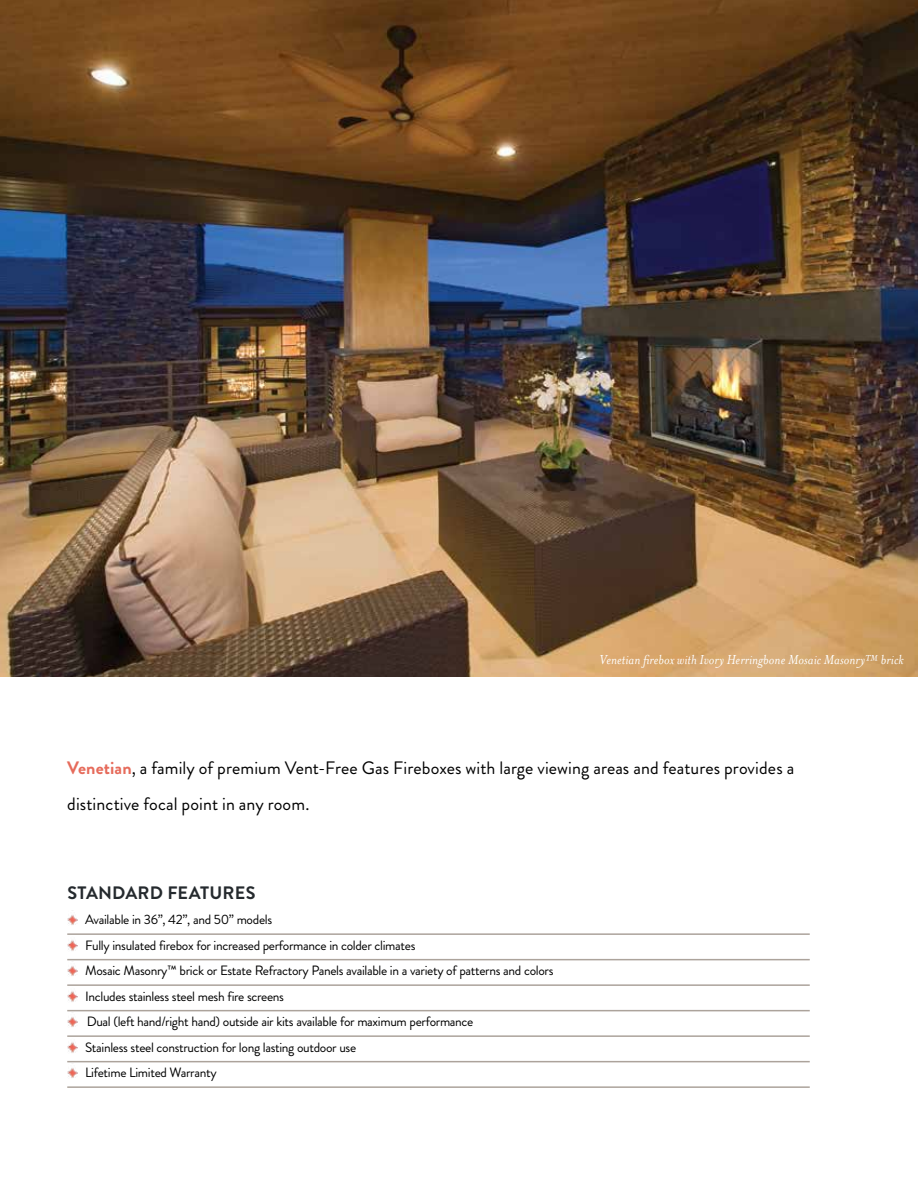
<style>
.page{position:relative;width:918px;height:1188px;background:#fff}
.page>*{position:absolute;margin:0;border:0;box-sizing:border-box;transform-origin:0 0}
.t1{font:18px/36px "Brandon Grotesque";letter-spacing:.005em;color:#000}
.t2{font:700 18px "Brandon Grotesque";letter-spacing:.015em;color:#252a2e}
.t3{font:italic 15px "Mrs Eaves OT";letter-spacing:.005em;color:#fff}
.t4{font:13.5px/25.5px "Brandon Grotesque";letter-spacing:-.025em;color:#000}
.s1{font-weight:700;color:#e66b5b}
</style>
<div class="page">
<img style="left:0;top:0;width:918px;height:677px">
<hr style="left:67px;top:933px;width:743px;height:2px;background:#aca39b">
<hr style="left:67px;top:959px;width:743px;height:1px;background:#aca39b">
<hr style="left:67px;top:984px;width:743px;height:2px;background:#aca39b">
<hr style="left:67px;top:1010px;width:743px;height:1px;background:#aca39b">
<hr style="left:67px;top:1035px;width:743px;height:2px;background:#aca39b">
<hr style="left:67px;top:1061px;width:743px;height:1px;background:#aca39b">
<hr style="left:67px;top:1086px;width:743px;height:2px;background:#aca39b">
<img style="left:67px;top:915px;width:10px;height:10px">
<img style="left:67px;top:940px;width:10px;height:11px">
<img style="left:67px;top:966px;width:10px;height:10px">
<img style="left:67px;top:991px;width:10px;height:11px">
<img style="left:67px;top:1017px;width:10px;height:10px">
<img style="left:67px;top:1042px;width:10px;height:11px">
<img style="left:67px;top:1068px;width:10px;height:10px">
<p class="t3" style="left:600px;top:652px;width:306px">Venetian firebox with Ivory Herringbone Mosaic Masonry™ brick</p>
<h1 class="t1" style="left:67px;top:750px;width:729px"><span class="s1">Venetian</span>, a family of premium Vent-Free Gas Fireboxes with large viewing areas and features provides a distinctive focal point in any room.</h1>
<h1 class="t2" style="left:67px;top:880px;width:190px">STANDARD FEATURES</h1>
<p class="t4" style="left:85px;top:907px;width:470px">Available in 36”, 42”, and 50” models<br>Fully insulated firebox for increased performance in colder climates<br>Mosaic Masonry™ brick or Estate Refractory Panels available in a variety of patterns and colors Includes stainless steel mesh fire screens<br>Dual (left hand/right hand) outside air kits available for maximum performance<br>Stainless steel construction for long lasting outdoor use<br>Lifetime Limited Warranty</p>
</div>
